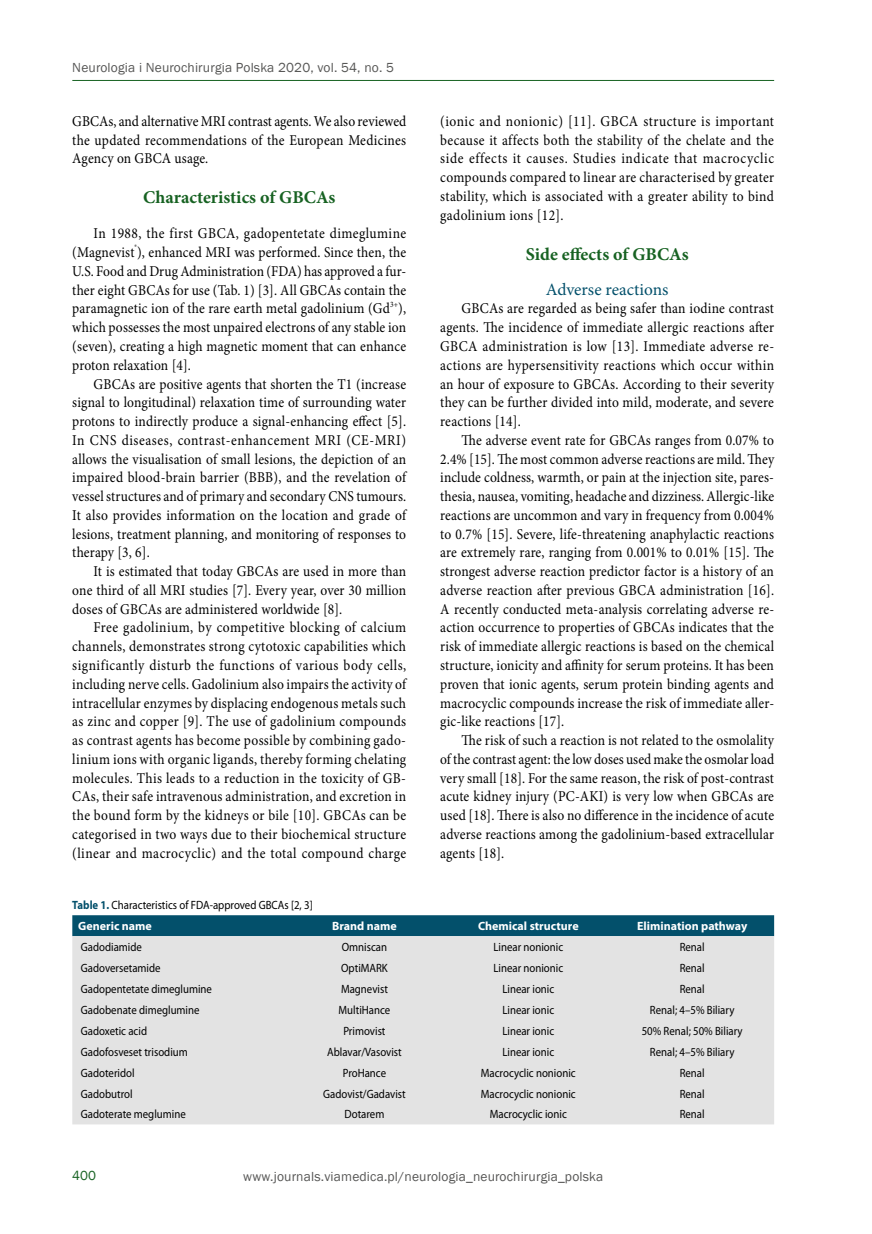
<style>
.page{position:relative;width:872px;height:1234px;background:#fff}
.page>*{position:absolute;margin:0;border:0;box-sizing:border-box;transform-origin:0 0}
.t1{font:700 18px "Minion Pro";color:#176222}
.t2{font:17.25px "Minion Pro";letter-spacing:-.005em;color:#03506b}
.t3{font:15px/18.8px "Minion Pro";letter-spacing:.01em;color:#000;text-align:justify;scale:.9 1}
.t4{font:13.5px "Franklin Gothic";letter-spacing:.01em;color:#575756}
.t5{font:13.5px "Franklin Gothic";color:#176222}
.t6{font:12px/21px "Myriad Pro";color:#000;scale:.9 1}
.t7{font:700 12px "Myriad Pro";color:#fff}
.t8{font:8.25px "Minion Pro";color:#000;scale:.9 1}
.s1{font-weight:700;color:#03506b}
.s2{font-weight:700;color:#fff}
</style>
<div class="page">
<hr style="left:72px;top:80px;width:702px;height:1px;background:#176222">
<div style="left:72px;top:915px;width:702px;height:20px;background:#03506b"></div>
<div style="left:72px;top:935px;width:702px;height:189px;background:#e3e3e3"></div>
<p class="t4" style="left:72px;top:59px;width:323px">Neurologia i Neurochirurgia Polska 2020, vol. 54, no. 5</p>
<p class="t3" style="left:72px;top:112px;width:372px">GBCAs, and alternative MRI contrast agents. We also reviewed the updated recommendations of the European Medicines Agency on GBCA usage.</p>
<p class="t1" style="left:143px;top:185px;width:194px">Characteristics of GBCAs</p>
<p class="t3" style="left:72px;top:224px;width:372px;text-align:right">In 1988, the first GBCA, gadopentetate dimeglumine (Magnevist ), enhanced MRI was performed. Since then, the</p>
<p class="t8" style="left:135px;top:242px;width:4px">®</p>
<p class="t3" style="left:72px;top:262px;width:372px">U.S. Food and Drug Administration (FDA) has approved a fur&shy;ther eight GBCAs for use (Tab. 1) [3]. All GBCAs contain the paramagnetic ion of the rare earth metal gadolinium (Gd</p>
<p class="t8" style="left:390px;top:298px;width:10px">3+</p>
<p class="t3" style="left:72px;top:299px;width:372px;text-indent:326px">), which possesses the most unpaired electrons of any stable ion (seven), creating a high magnetic moment that can enhance proton relaxation [4].</p>
<p class="t3" style="left:72px;top:374px;width:372px;text-indent:21px">GBCAs are positive agents that shorten the T1 (increase signal to longitudinal) relaxation time of surrounding water protons to indirectly produce a signal-enhancing effect [5].<br>In CNS diseases, contrast-enhancement MRI (CE-MRI) allows the visualisation of small lesions, the depiction of an impaired blood-brain barrier (BBB), and the revelation of vessel structures and of primary and secondary CNS tumours.<br>It also provides information on the location and grade of lesions, treatment planning, and monitoring of responses to therapy [3, 6].</p>
<p class="t3" style="left:72px;top:562px;width:372px;text-indent:21px">It is estimated that today GBCAs are used in more than one third of all MRI studies [7]. Every year, over 30 million doses of GBCAs are administered worldwide [8].</p>
<p class="t3" style="left:72px;top:618px;width:372px;text-indent:21px">Free gadolinium, by competitive blocking of calcium channels, demonstrates strong cytotoxic capabilities which significantly disturb the functions of various body cells, including nerve cells. Gadolinium also impairs the activity of intracellular enzymes by displacing endogenous metals such as zinc and copper [9]. The use of gadolinium compounds as contrast agents has become possible by combining gado&shy;linium ions with organic ligands, thereby forming chelating molecules. This leads to a reduction in the toxicity of GB-CAs, their safe intravenous administration, and excretion in the bound form by the kidneys or bile [10]. GBCAs can be categorised in two ways due to their biochemical structure (linear and macrocyclic) and the total compound charge</p>
<p class="t3" style="left:440px;top:112px;width:372px">(ionic and nonionic) [11]. GBCA structure is important because it affects both the stability of the chelate and the side effects it causes. Studies indicate that macrocyclic compounds compared to linear are characterised by greater stability, which is associated with a greater ability to bind gadolinium ions [12].</p>
<p class="t1" style="left:526px;top:241px;width:164px">Side effects of GBCAs</p>
<p class="t2" style="left:546px;top:277px;width:124px">Adverse reactions</p>
<p class="t3" style="left:440px;top:299px;width:372px;text-indent:21px">GBCAs are regarded as being safer than iodine contrast agents. The incidence of immediate allergic reactions after GBCA administration is low [13]. Immediate adverse re&shy;actions are hypersensitivity reactions which occur within an hour of exposure to GBCAs. According to their severity they can be further divided into mild, moderate, and severe reactions [14].</p>
<p class="t3" style="left:440px;top:430px;width:372px;text-indent:21px">The adverse event rate for GBCAs ranges from 0.07% to 2.4% [15]. The most common adverse reactions are mild. They include coldness, warmth, or pain at the injection site, pares&shy;thesia, nausea, vomiting, headache and dizziness. Allergic-like reactions are uncommon and vary in frequency from 0.004% to 0.7% [15]. Severe, life-threatening anaphylactic reactions are extremely rare, ranging from 0.001% to 0.01% [15]. The strongest adverse reaction predictor factor is a history of an adverse reaction after previous GBCA administration [16].<br>A recently conducted meta-analysis correlating adverse re&shy;action occurrence to properties of GBCAs indicates that the risk of immediate allergic reactions is based on the chemical structure, ionicity and affinity for serum proteins. It has been proven that ionic agents, serum protein binding agents and macrocyclic compounds increase the risk of immediate aller&shy;gic-like reactions [17].</p>
<p class="t3" style="left:440px;top:730px;width:372px;text-indent:21px">The risk of such a reaction is not related to the osmolality of the contrast agent: the low doses used make the osmolar load very small [18]. For the same reason, the risk of post-contrast acute kidney injury (PC-AKI) is very low when GBCAs are used [18]. There is also no difference in the incidence of acute adverse reactions among the gadolinium-based extracellular agents [18].</p>
<p class="t6" style="left:78px;top:894px;width:262px;text-indent:-6px"><span class="s1">Table 1.</span> Characteristics of FDA-approved GBCAs [2, 3]<br><span class="s2">Generic name</span></p>
<p class="t7" style="left:332px;top:919px;width:66px">Brand name</p>
<p class="t7" style="left:478px;top:919px;width:102px">Chemical structure</p>
<p class="t7" style="left:637px;top:919px;width:112px">Elimination pathway</p>
<p class="t6" style="left:81px;top:936px;width:69px">Gadodiamide</p>
<p class="t6" style="left:342px;top:936px;width:52px">Omniscan</p>
<p class="t6" style="left:493px;top:936px;width:79px">Linear nonionic</p>
<p class="t6" style="left:679px;top:936px;width:29px">Renal</p>
<p class="t6" style="left:81px;top:957px;width:90px">Gadoversetamide</p>
<p class="t6" style="left:341px;top:957px;width:53px">OptiMARK</p>
<p class="t6" style="left:493px;top:957px;width:79px">Linear nonionic</p>
<p class="t6" style="left:679px;top:957px;width:29px">Renal</p>
<p class="t6" style="left:81px;top:978px;width:147px">Gadopentetate dimeglumine</p>
<p class="t6" style="left:341px;top:978px;width:54px">Magnevist</p>
<p class="t6" style="left:502px;top:978px;width:59px">Linear ionic</p>
<p class="t6" style="left:679px;top:978px;width:29px">Renal</p>
<p class="t6" style="left:81px;top:999px;width:133px">Gadobenate dimeglumine</p>
<p class="t6" style="left:338px;top:999px;width:59px">MultiHance</p>
<p class="t6" style="left:502px;top:999px;width:59px">Linear ionic</p>
<p class="t6" style="left:650px;top:999px;width:95px">Renal; 4–5% Biliary</p>
<p class="t6" style="left:81px;top:1020px;width:75px">Gadoxetic acid</p>
<p class="t6" style="left:343px;top:1020px;width:48px">Primovist</p>
<p class="t6" style="left:502px;top:1020px;width:59px">Linear ionic</p>
<p class="t6" style="left:641px;top:1020px;width:114px">50% Renal; 50% Biliary</p>
<p class="t6" style="left:81px;top:1041px;width:120px">Gadofosveset trisodium</p>
<p class="t6" style="left:327px;top:1041px;width:84px">Ablavar/Vasovist</p>
<p class="t6" style="left:502px;top:1041px;width:59px">Linear ionic</p>
<p class="t6" style="left:650px;top:1041px;width:95px">Renal; 4–5% Biliary</p>
<p class="t6" style="left:81px;top:1062px;width:61px">Gadoteridol</p>
<p class="t6" style="left:343px;top:1062px;width:50px">ProHance</p>
<p class="t6" style="left:481px;top:1062px;width:107px">Macrocyclic nonionic</p>
<p class="t6" style="left:679px;top:1062px;width:29px">Renal</p>
<p class="t6" style="left:81px;top:1082px;width:59px">Gadobutrol</p>
<p class="t6" style="left:323px;top:1082px;width:93px">Gadovist/Gadavist</p>
<p class="t6" style="left:481px;top:1082px;width:107px">Macrocyclic nonionic</p>
<p class="t6" style="left:679px;top:1082px;width:29px">Renal</p>
<p class="t6" style="left:81px;top:1103px;width:118px">Gadoterate meglumine</p>
<p class="t6" style="left:344px;top:1103px;width:46px">Dotarem</p>
<p class="t6" style="left:490px;top:1103px;width:87px">Macrocyclic ionic</p>
<p class="t6" style="left:679px;top:1103px;width:29px">Renal</p>
<p class="t5" style="left:72px;top:1166px;width:25px">400</p>
<p class="t4" style="left:243px;top:1168px;width:361px">www.journals.viamedica.pl/neurologia_neurochirurgia_polska</p>
</div>
